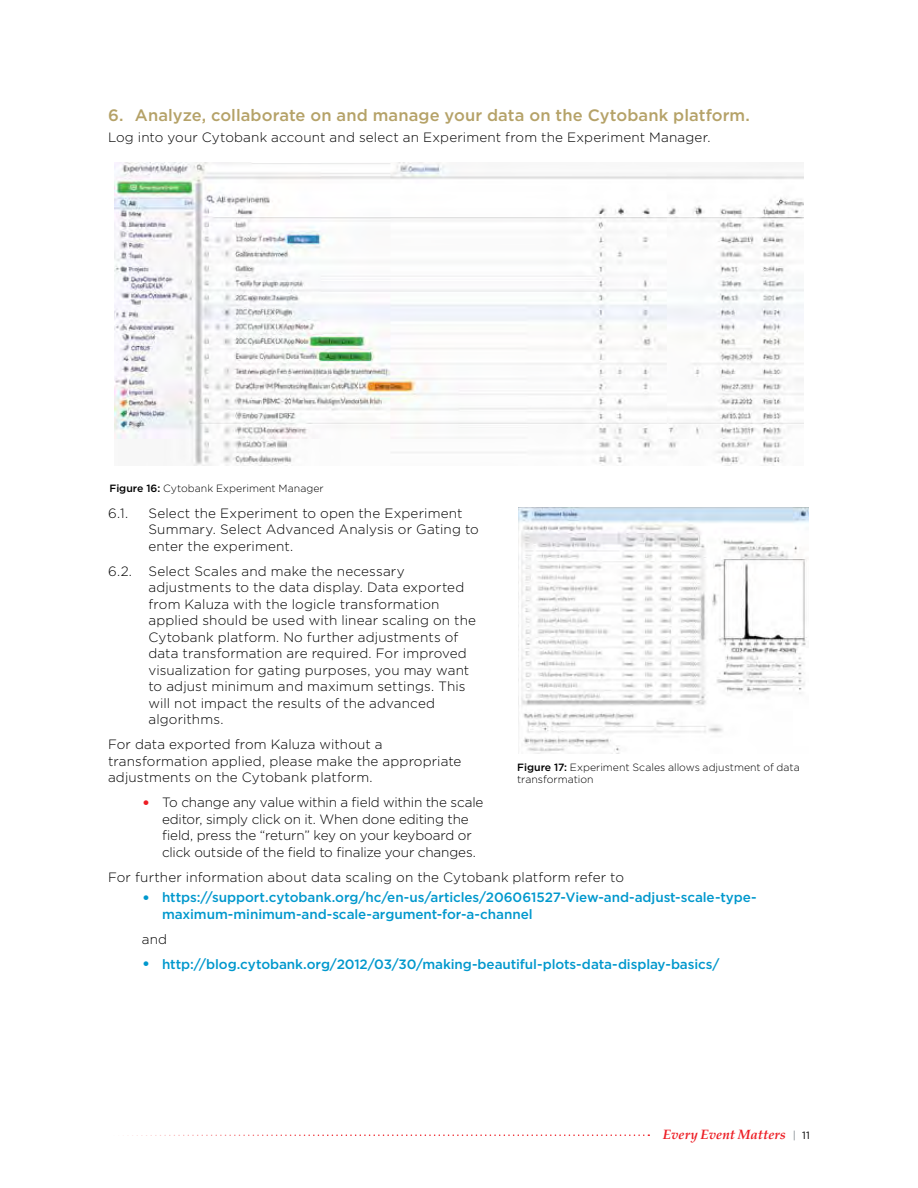
<style>
.page{position:relative;width:918px;height:1188px;background:#fff}
.page>*{position:absolute;margin:0;border:0;box-sizing:border-box;transform-origin:0 0}
.t1{font:500 16.5px "Gotham";letter-spacing:.005em;color:#b5a268}
.t2{font:300 13.5px/16.5px "Gotham";letter-spacing:.005em;color:#000}
.t3{font:500 13.5px/16.5px "Gotham";letter-spacing:-.005em;color:#0098cd}
.t4{font:italic 700 13.5px "Palatino";color:#ed1d24}
.t5{font:300 10.5px/12.6px "Gotham";color:#000}
.s1{font-weight:500}
.s2{font-weight:400;font-size:18px;color:#ed1d24}
.s3{font-weight:400;font-size:18px}
.s4{font-family:"Gotham";font-weight:400;font-style:normal;font-size:10.5px;color:#7e868c}
.s5{font-family:"Gotham";font-weight:400;font-style:normal;font-size:10.5px;color:#000}
</style>
<div class="page">
<svg style="left:123px;top:1134px;width:526px;height:2px"></svg>
<img style="left:114px;top:163px;width:690px;height:302px">
<img style="left:518px;top:508px;width:291px;height:246px">
<p class="t1" style="left:108px;top:105px;width:644px">6. Analyze, collaborate on and manage your data on the Cytobank platform.</p>
<p class="t2" style="left:108px;top:129px;width:604px">Log into your Cytobank account and select an Experiment from the Experiment Manager.</p>
<p class="t5" style="left:110px;top:481px;width:216px"><span class="s1">Figure 16:</span> Cytobank Experiment Manager</p>
<p class="t2" style="left:108px;top:504px;width:22px">6.1.</p>
<p class="t2" style="left:148px;top:504px;width:332px">Select the Experiment to open the Experiment<br>Summary. Select Advanced Analysis or Gating to enter the experiment.</p>
<p class="t2" style="left:148px;top:562px;width:329px;text-indent:-40px">6.2. Select Scales and make the necessary adjustments to the data display. Data exported from Kaluza with the logicle transformation applied should be used with linear scaling on the Cytobank platform. No further adjustments of data transformation are required. For improved visualization for gating purposes, you may want to adjust minimum and maximum settings. This will not impact the results of the advanced algorithms.</p>
<p class="t2" style="left:108px;top:736px;width:355px">For data exported from Kaluza without a transformation applied, please make the appropriate adjustments on the Cytobank platform.</p>
<p class="t2" style="left:162px;top:794px;width:323px;text-indent:-20px"><span class="s2">•</span> To change any value within a field within the scale editor, simply click on it. When done editing the field, press the “return” key on your keyboard or click outside of the field to finalize your changes.</p>
<p class="t2" style="left:108px;top:868px;width:518px">For further information about data scaling on the Cytobank platform refer to</p>
<p class="t3" style="left:162px;top:889px;width:596px;text-indent:-20px"><span class="s3">•</span> https://support.cytobank.org/hc/en-us/articles/206061527-View-and-adjust-scale-type&shy;maximum-minimum-and-scale-argument-for-a-channel</p>
<p class="t2" style="left:142px;top:930px;width:27px">and</p>
<p class="t3" style="left:142px;top:955px;width:579px"><span class="s3">•</span> http://blog.cytobank.org/2012/03/30/making-beautiful-plots-data-display-basics/</p>
<p class="t5" style="left:517px;top:760px;width:284px"><span class="s1">Figure 17:</span> Experiment Scales allows adjustment of data transformation</p>
<p class="t4" style="left:663px;top:1123px;width:149px">Every Event Matters <span class="s4">|</span> <span class="s5">11</span></p>
</div>
